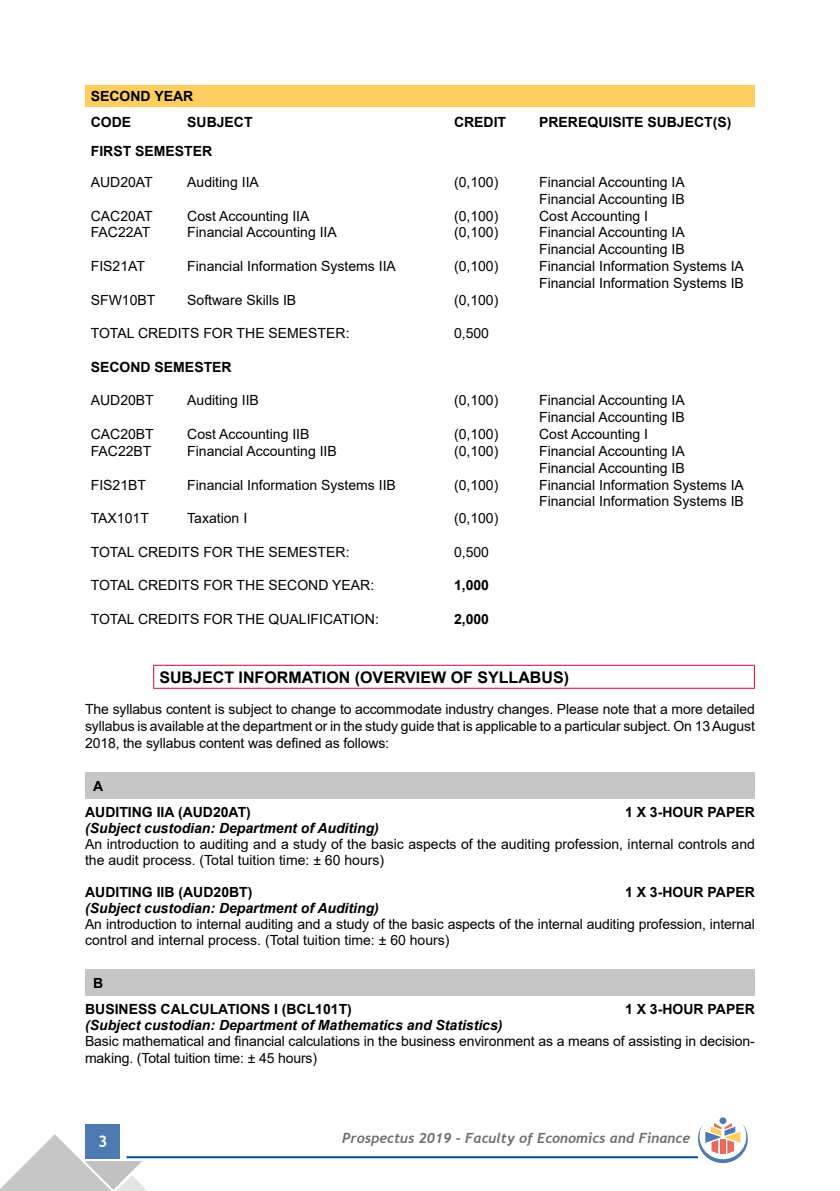
<style>
.page{position:relative;width:840px;height:1191px;background:#fff}
.page>*{position:absolute;margin:0;border:0;box-sizing:border-box;transform-origin:0 0}
.t1{font:700 16px "Arial";color:#000}
.t2{font:700 16px "Trebuchet MS";color:#fff}
.t3{font:14px/16.8px "Arial";color:#000}
.t4{font:700 14px/26px "Arial";color:#000}
.t5{font:italic 700 14px "Arial";color:#000}
.t6{font:italic 700 14px "Trebuchet";color:#706f6f}
</style>
<div class="page">
<div style="left:86px;top:1124px;width:34px;height:34px;background:#4c7ab1"></div>
<hr style="left:126px;top:1156px;width:571px;height:2px;background:#005092">
<svg style="left:0;top:1134px;width:148px;height:57px"></svg>
<div style="left:719px;top:1117px;width:7px;height:7px;background:#4c7ab1;border-radius:50%"></div>
<svg style="left:697px;top:1123px;width:50px;height:40px"></svg>
<div style="left:85px;top:85px;width:669px;height:22px;background:#fece61"></div>
<hr style="left:153px;top:665px;width:601px;height:1px;background:#dd052b">
<svg style="left:153px;top:666px;width:1px;height:22px"></svg>
<svg style="left:753px;top:666px;width:1px;height:22px"></svg>
<hr style="left:153px;top:688px;width:601px;height:1px;background:#dd052b">
<div style="left:85px;top:773px;width:669px;height:26px;background:#c6c6c6"></div>
<div style="left:85px;top:970px;width:669px;height:26px;background:#c6c6c6"></div>
<p class="t4" style="left:91px;top:83px;width:104px">SECOND YEAR<br>CODE</p>
<p class="t4" style="left:187px;top:110px;width:67px">SUBJECT</p>
<p class="t4" style="left:454px;top:110px;width:54px">CREDIT</p>
<p class="t4" style="left:539px;top:110px;width:194px">PREREQUISITE SUBJECT(S)</p>
<p class="t4" style="left:91px;top:138px;width:123px">FIRST SEMESTER</p>
<p class="t3" style="left:91px;top:174px;width:63px">AUD20AT</p>
<p class="t3" style="left:187px;top:174px;width:73px">Auditing IIA</p>
<p class="t3" style="left:454px;top:174px;width:46px">(0,100)</p>
<p class="t3" style="left:539px;top:174px;width:147px">Financial Accounting IA<br>Financial Accounting IB</p>
<p class="t3" style="left:91px;top:207px;width:63px">CAC20AT</p>
<p class="t3" style="left:187px;top:207px;width:124px">Cost Accounting IIA</p>
<p class="t3" style="left:454px;top:207px;width:46px">(0,100)</p>
<p class="t3" style="left:539px;top:207px;width:110px">Cost Accounting I</p>
<p class="t3" style="left:91px;top:224px;width:61px">FAC22AT</p>
<p class="t3" style="left:187px;top:224px;width:151px">Financial Accounting IIA</p>
<p class="t3" style="left:454px;top:224px;width:46px">(0,100)</p>
<p class="t3" style="left:539px;top:224px;width:147px">Financial Accounting IA<br>Financial Accounting IB</p>
<p class="t3" style="left:91px;top:258px;width:56px">FIS21AT</p>
<p class="t3" style="left:187px;top:258px;width:210px">Financial Information Systems IIA</p>
<p class="t3" style="left:454px;top:258px;width:46px">(0,100)</p>
<p class="t3" style="left:539px;top:258px;width:206px">Financial Information Systems IA<br>Financial Information Systems IB</p>
<p class="t3" style="left:91px;top:291px;width:66px">SFW10BT</p>
<p class="t3" style="left:187px;top:291px;width:110px">Software Skills IB</p>
<p class="t3" style="left:454px;top:291px;width:46px">(0,100)</p>
<p class="t3" style="left:91px;top:325px;width:260px">TOTAL CREDITS FOR THE SEMESTER:</p>
<p class="t3" style="left:454px;top:325px;width:37px">0,500</p>
<p class="t4" style="left:91px;top:354px;width:142px">SECOND SEMESTER</p>
<p class="t3" style="left:91px;top:392px;width:65px">AUD20BT</p>
<p class="t3" style="left:187px;top:392px;width:73px">Auditing IIB</p>
<p class="t3" style="left:454px;top:392px;width:46px">(0,100)</p>
<p class="t3" style="left:539px;top:392px;width:147px">Financial Accounting IA<br>Financial Accounting IB</p>
<p class="t3" style="left:91px;top:426px;width:65px">CAC20BT</p>
<p class="t3" style="left:187px;top:426px;width:124px">Cost Accounting IIB</p>
<p class="t3" style="left:454px;top:426px;width:46px">(0,100)</p>
<p class="t3" style="left:539px;top:426px;width:110px">Cost Accounting I</p>
<p class="t3" style="left:91px;top:442px;width:62px">FAC22BT</p>
<p class="t3" style="left:187px;top:442px;width:151px">Financial Accounting IIB</p>
<p class="t3" style="left:454px;top:442px;width:46px">(0,100)</p>
<p class="t3" style="left:539px;top:442px;width:147px">Financial Accounting IA<br>Financial Accounting IB</p>
<p class="t3" style="left:91px;top:476px;width:57px">FIS21BT</p>
<p class="t3" style="left:187px;top:476px;width:210px">Financial Information Systems IIB</p>
<p class="t3" style="left:454px;top:476px;width:46px">(0,100)</p>
<p class="t3" style="left:539px;top:476px;width:206px">Financial Information Systems IA<br>Financial Information Systems IB</p>
<p class="t3" style="left:91px;top:510px;width:60px">TAX101T</p>
<p class="t3" style="left:187px;top:510px;width:61px">Taxation I</p>
<p class="t3" style="left:454px;top:510px;width:46px">(0,100)</p>
<p class="t3" style="left:91px;top:543px;width:260px">TOTAL CREDITS FOR THE SEMESTER:</p>
<p class="t3" style="left:454px;top:543px;width:37px">0,500</p>
<p class="t3" style="left:91px;top:577px;width:285px">TOTAL CREDITS FOR THE SECOND YEAR:</p>
<p class="t4" style="left:454px;top:572px;width:37px">1,000</p>
<p class="t3" style="left:91px;top:610px;width:289px">TOTAL CREDITS FOR THE QUALIFICATION:</p>
<p class="t4" style="left:454px;top:606px;width:37px">2,000</p>
<p class="t1" style="left:159px;top:665px;width:411px">SUBJECT INFORMATION (OVERVIEW OF SYLLABUS)</p>
<p class="t3" style="left:85px;top:701px;width:671px;text-align:justify">The syllabus content is subject to change to accommodate industry changes. Please note that a more detailed syllabus is available at the department or in the study guide that is applicable to a particular subject. On 13 August 2018, the syllabus content was defined as follows:</p>
<p class="t4" style="left:85px;top:773px;width:167px;text-indent:8px">A<br>AUDITING IIA (AUD20AT)</p>
<p class="t4" style="left:624px;top:799px;width:131px">1 X 3-HOUR PAPER</p>
<p class="t5" style="left:85px;top:818px;width:295px">(Subject custodian: Department of Auditing)</p>
<p class="t3" style="left:85px;top:836px;width:671px;line-height:16px">An introduction to auditing and a study of the basic aspects of the auditing profession, internal controls and the audit process. (Total tuition time: ± 60 hours)</p>
<p class="t4" style="left:85px;top:879px;width:169px">AUDITING IIB (AUD20BT)</p>
<p class="t4" style="left:624px;top:879px;width:131px">1 X 3-HOUR PAPER</p>
<p class="t5" style="left:85px;top:898px;width:295px">(Subject custodian: Department of Auditing)</p>
<p class="t3" style="left:85px;top:916px;width:670px;line-height:16px">An introduction to internal auditing and a study of the basic aspects of the internal auditing profession, internal control and internal process. (Total tuition time: ± 60 hours)</p>
<p class="t4" style="left:85px;top:970px;width:268px;text-indent:8px">B<br>BUSINESS CALCULATIONS I (BCL101T)</p>
<p class="t4" style="left:624px;top:996px;width:131px">1 X 3-HOUR PAPER</p>
<p class="t5" style="left:85px;top:1015px;width:418px">(Subject custodian: Department of Mathematics and Statistics)</p>
<p class="t3" style="left:85px;top:1032px;width:670px">Basic mathematical and financial calculations in the business environment as a means of assisting in decision&shy;making. (Total tuition time: ± 45 hours)</p>
<p class="t2" style="left:98px;top:1131px;width:11px">3</p>
<p class="t6" style="left:342px;top:1129px;width:349px">Prospectus 2019 - Faculty of Economics and Finance</p>
</div>
